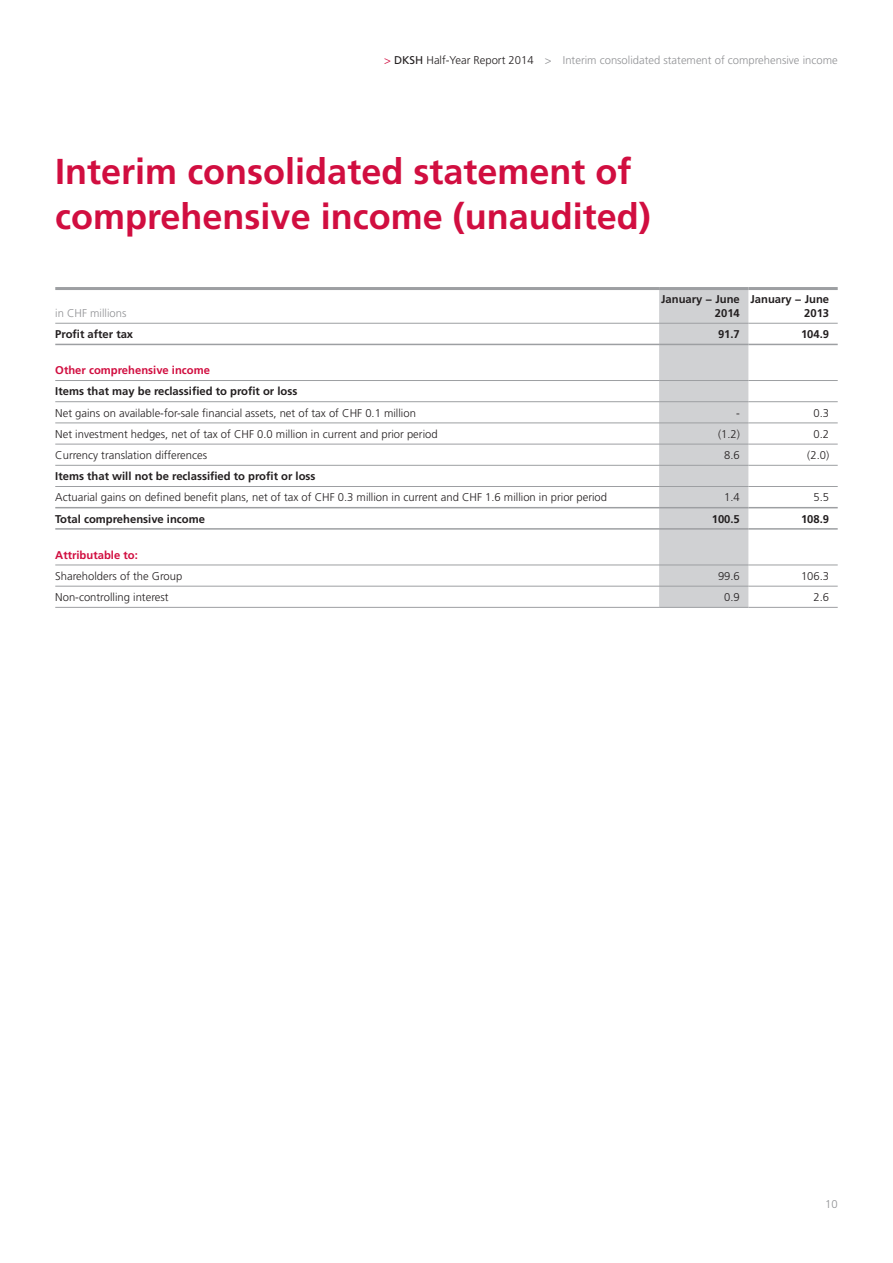
<style>
.page{position:relative;width:893px;height:1263px;background:#fff}
.page>*{position:absolute;margin:0;border:0;box-sizing:border-box;transform-origin:0 0}
.t1{font:700 36px/45px "Frutiger LT Std";color:#d10e40}
.t2{font:300 11.25px "Frutiger LT Std";color:#231f20}
.t3{font:700 11.25px/13.5px "Frutiger LT Std";color:#231f20;text-align:right}
.t4{font:300 11.25px "Frutiger LT Std";color:#919295}
.t5{font:700 11.25px "Frutiger LT Std";color:#d10e40}
.s1{color:#d10e40}
.s2{font-weight:400;color:#231f20}
.s3{color:#231f20}
</style>
<div class="page">
<div style="left:659px;top:290px;width:89px;height:317px;background:#d0d1d3"></div>
<hr style="left:55px;top:323px;width:604px;height:1px;background:#9d9fa2">
<hr style="left:659px;top:323px;width:89px;height:1px;background:#9d9fa2">
<hr style="left:748px;top:323px;width:90px;height:1px;background:#9d9fa2">
<hr style="left:55px;top:380px;width:604px;height:1px;background:#9d9fa2">
<hr style="left:659px;top:380px;width:89px;height:1px;background:#9d9fa2">
<hr style="left:748px;top:380px;width:90px;height:1px;background:#9d9fa2">
<hr style="left:55px;top:401px;width:604px;height:1px;background:#9d9fa2">
<hr style="left:659px;top:401px;width:89px;height:1px;background:#9d9fa2">
<hr style="left:748px;top:401px;width:90px;height:1px;background:#9d9fa2">
<hr style="left:55px;top:422px;width:604px;height:1px;background:#9d9fa2">
<hr style="left:659px;top:422px;width:89px;height:1px;background:#9d9fa2">
<hr style="left:748px;top:422px;width:90px;height:1px;background:#9d9fa2">
<hr style="left:55px;top:444px;width:604px;height:1px;background:#9d9fa2">
<hr style="left:659px;top:444px;width:89px;height:1px;background:#9d9fa2">
<hr style="left:748px;top:444px;width:90px;height:1px;background:#9d9fa2">
<hr style="left:55px;top:465px;width:604px;height:1px;background:#9d9fa2">
<hr style="left:659px;top:465px;width:89px;height:1px;background:#9d9fa2">
<hr style="left:748px;top:465px;width:90px;height:1px;background:#9d9fa2">
<hr style="left:55px;top:486px;width:604px;height:1px;background:#9d9fa2">
<hr style="left:659px;top:486px;width:89px;height:1px;background:#9d9fa2">
<hr style="left:748px;top:486px;width:90px;height:1px;background:#9d9fa2">
<hr style="left:55px;top:565px;width:604px;height:1px;background:#9d9fa2">
<hr style="left:659px;top:565px;width:89px;height:1px;background:#9d9fa2">
<hr style="left:748px;top:565px;width:90px;height:1px;background:#9d9fa2">
<hr style="left:55px;top:586px;width:604px;height:1px;background:#9d9fa2">
<hr style="left:659px;top:586px;width:89px;height:1px;background:#9d9fa2">
<hr style="left:748px;top:586px;width:90px;height:1px;background:#9d9fa2">
<hr style="left:55px;top:607px;width:604px;height:1px;background:#9d9fa2">
<hr style="left:659px;top:607px;width:89px;height:1px;background:#9d9fa2">
<hr style="left:748px;top:607px;width:90px;height:1px;background:#9d9fa2">
<hr style="left:55px;top:287px;width:604px;height:3px;background:#9d9fa2">
<hr style="left:659px;top:287px;width:89px;height:3px;background:#9d9fa2">
<hr style="left:748px;top:287px;width:90px;height:3px;background:#9d9fa2">
<hr style="left:55px;top:344px;width:604px;height:1px;background:#9d9fa2">
<hr style="left:659px;top:344px;width:89px;height:1px;background:#9d9fa2">
<hr style="left:748px;top:344px;width:90px;height:1px;background:#9d9fa2">
<hr style="left:55px;top:507px;width:604px;height:1px;background:#9d9fa2">
<hr style="left:659px;top:507px;width:89px;height:1px;background:#9d9fa2">
<hr style="left:748px;top:507px;width:90px;height:1px;background:#9d9fa2">
<hr style="left:55px;top:528px;width:604px;height:2px;background:#9d9fa2">
<hr style="left:659px;top:528px;width:89px;height:2px;background:#9d9fa2">
<hr style="left:748px;top:528px;width:90px;height:2px;background:#9d9fa2">
<p class="t4" style="left:384px;top:53px;width:455px"><span class="s1">&gt;</span> <span class="s2">DKSH</span> <span class="s3">Half-Year Report 2014</span> &gt; Interim consolidated statement of comprehensive income</p>
<h1 class="t1" style="left:55px;top:149px;width:597px">Interim consolidated statement of comprehensive income (unaudited)</h1>
<p class="t4" style="left:55px;top:307px;width:73px">in CHF millions</p>
<p class="t3" style="left:661px;top:293px;width:80px">January − June<br>2014</p>
<p class="t3" style="left:750px;top:293px;width:80px">January − June<br>2013</p>
<p class="t3" style="left:55px;top:327px;width:79px">Profit after tax</p>
<p class="t3" style="left:718px;top:327px;width:23px">91.7</p>
<p class="t3" style="left:801px;top:327px;width:30px">104.9</p>
<p class="t5" style="left:55px;top:364px;width:156px">Other comprehensive income</p>
<p class="t3" style="left:55px;top:385px;width:244px">Items that may be reclassified to profit or loss</p>
<p class="t2" style="left:55px;top:406px;width:362px">Net gains on available-for-sale financial assets, net of tax of CHF 0.1 million</p>
<p class="t2" style="left:736px;top:406px;width:5px">-</p>
<p class="t2" style="left:813px;top:406px;width:17px">0.3</p>
<p class="t2" style="left:55px;top:427px;width:384px">Net investment hedges, net of tax of CHF 0.0 million in current and prior period</p>
<p class="t2" style="left:718px;top:427px;width:23px">(1.2)</p>
<p class="t2" style="left:813px;top:427px;width:17px">0.2</p>
<p class="t2" style="left:55px;top:449px;width:153px">Currency translation differences</p>
<p class="t2" style="left:724px;top:449px;width:17px">8.6</p>
<p class="t2" style="left:807px;top:449px;width:23px">(2.0)</p>
<p class="t3" style="left:55px;top:469px;width:262px">Items that will not be reclassified to profit or loss</p>
<p class="t2" style="left:55px;top:491px;width:553px">Actuarial gains on defined benefit plans, net of tax of CHF 0.3 million in current and CHF 1.6 million in prior period</p>
<p class="t2" style="left:724px;top:491px;width:17px">1.4</p>
<p class="t2" style="left:813px;top:491px;width:17px">5.5</p>
<p class="t3" style="left:55px;top:512px;width:151px">Total comprehensive income</p>
<p class="t3" style="left:712px;top:512px;width:30px">100.5</p>
<p class="t3" style="left:801px;top:512px;width:30px">108.9</p>
<p class="t5" style="left:55px;top:548px;width:84px">Attributable to:</p>
<p class="t2" style="left:55px;top:569px;width:129px">Shareholders of the Group</p>
<p class="t2" style="left:718px;top:569px;width:23px">99.6</p>
<p class="t2" style="left:801px;top:569px;width:30px">106.3</p>
<p class="t2" style="left:55px;top:591px;width:115px">Non-controlling interest</p>
<p class="t2" style="left:724px;top:591px;width:17px">0.9</p>
<p class="t2" style="left:813px;top:591px;width:17px">2.6</p>
<p class="t4" style="left:825px;top:1197px;width:14px">10</p>
</div>
